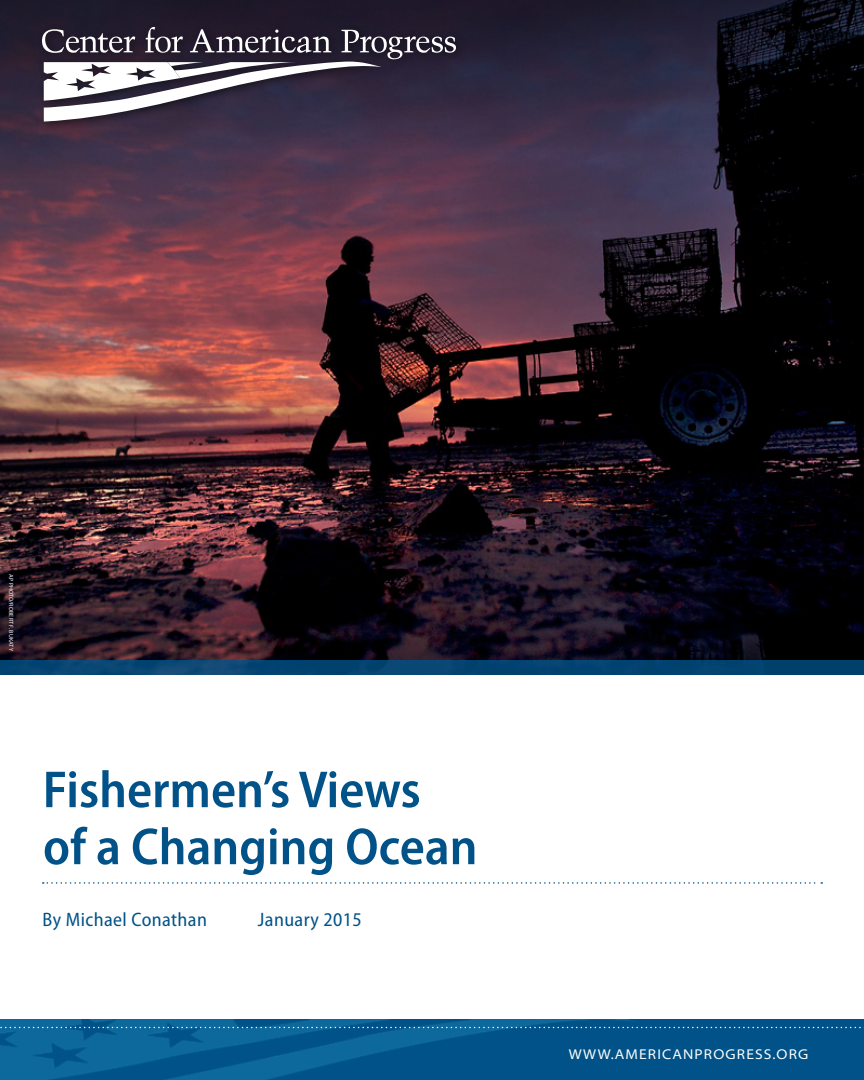
<style>
.page{position:relative;width:864px;height:1080px;background:#fff}
.page>*{position:absolute;margin:0;border:0;box-sizing:border-box;transform-origin:0 0}
.t1{font:600 semi-condensed 52.5px/57px "Myriad Pro";color:#005288}
.t2{font:semi-condensed 19.5px "Myriad Pro";letter-spacing:.02em;color:#005288}
.t3{font:semi-expanded 14.25px "Myriad Pro";letter-spacing:.08em;color:#fff}
.t4{font:6px "Myriad Pro";letter-spacing:.02em;color:#fff}
</style>
<div class="page">
<img style="left:0;top:1019px;width:864px;height:61px">
<img style="left:0;top:148px;width:864px;height:512px">
<svg style="left:0;top:660px;width:864px;height:15px;background:#044471"></svg>
<svg style="left:0;top:0;width:864px;height:148px;background:#221d2f"></svg>
<div style="left:36px;top:21px;width:430px;height:111px;background:#000;opacity:.5"></div>
<svg style="left:42px;top:27px;width:414px;height:95px"></svg>
<svg style="left:0;top:1027px;width:864px;height:1px"></svg>
<svg style="left:43px;top:882px;width:779px;height:2px"></svg>
<p class="t4" style="left:15px;top:574px;width:78px;rotate:90deg">AP PHOTO/ROBERT F. BUKATY</p>
<p class="t1" style="left:43px;top:762px;width:436px">Fishermen’s Views<br>of a Changing Ocean</p>
<p class="t2" style="left:43px;top:909px;width:166px">By Michael Conathan</p>
<p class="t2" style="left:258px;top:909px;width:105px">January 2015</p>
<p class="t3" style="left:569px;top:1047px;width:241px">WWW.AMERICANPROGRESS.ORG</p>
</div>
